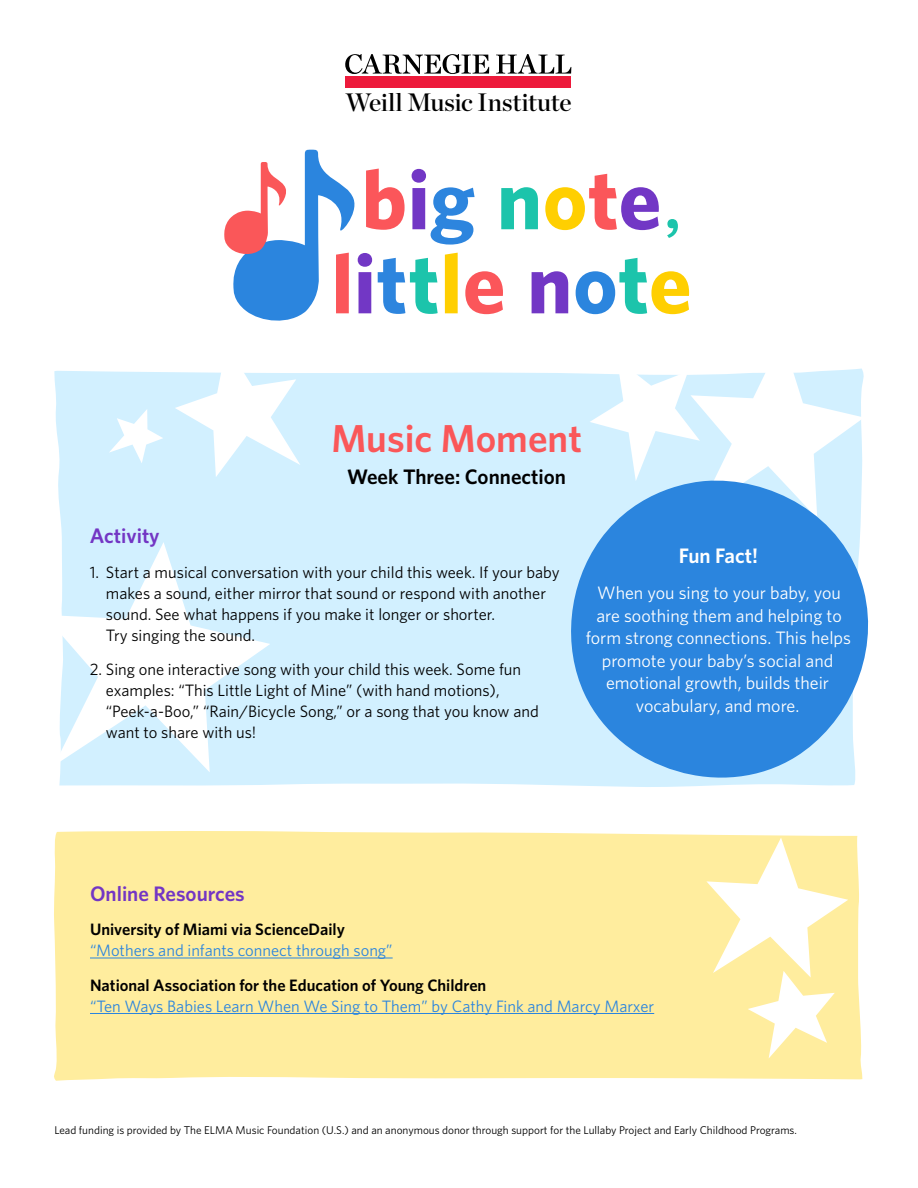
<style>
.page{position:relative;width:918px;height:1188px;background:#fff}
.page>*{position:absolute;margin:0;border:0;box-sizing:border-box;transform-origin:0 0}
.t1{font:600 39px "Whitney";color:#fa5759}
.t2{font:25.2px "Chronicle Display Semi";letter-spacing:-.005em;color:#000}
.t3{font:600 21px "Whitney";color:#7336c4}
.t4{font:600 21px "Whitney";color:#000}
.t5{font:600 21px "Whitney";color:#fff}
.t6{font:18px/22.5px "Whitney";color:#fff;text-align:center}
.t7{font:16.5px/21px "Whitney";color:#000}
.t8{font:16.5px "Whitney";color:#2b85de}
.t9{font:600 16.5px "Whitney";color:#000}
.t10{font:11.25px "Whitney";color:#000}
</style>
<div class="page">
<div style="left:54px;top:371px;width:536px;height:415px;background:#d2f0ff"></div>
<svg style="left:175px;top:371px;width:125px;height:106px"></svg>
<svg style="left:54px;top:542px;width:216px;height:230px;fill:#d2f0ff"></svg>
<svg style="left:590px;top:368px;width:274px;height:108px"></svg>
<svg style="left:109px;top:409px;width:54px;height:54px"></svg>
<div style="left:54px;top:831px;width:808px;height:250px;background:#ffed9e"></div>
<svg style="left:706px;top:838px;width:142px;height:221px"></svg>
<hr style="left:90px;top:958px;width:303px;height:1px;background:#2b85de">
<hr style="left:90px;top:1013px;width:564px;height:1px;background:#2b85de">
<svg style="left:345px;top:54px;width:144px;height:20px"></svg>
<svg style="left:496px;top:54px;width:75px;height:20px"></svg>
<div style="left:346px;top:76px;width:225px;height:12px;background:#ed1a3b"></div>
<svg style="left:562px;top:476px;width:307px;height:311px;background:#5aa2e6"></svg>
<svg style="left:224px;top:150px;width:465px;height:171px"></svg>
<h2 class="t2" style="left:345px;top:83px;width:228px">Weill Music Institute</h2>
<h1 class="t1" style="left:331px;top:413px;width:252px">Music Moment</h1>
<p class="t4" style="left:347px;top:463px;width:220px">Week Three: Connection</p>
<p class="t3" style="left:90px;top:522px;width:71px">Activity</p>
<p class="t7" style="left:106px;top:561px;width:455px;text-indent:-16px">1. Start a musical conversation with your child this week. If your baby makes a sound, either mirror that sound or respond with another sound. See what happens if you make it longer or shorter.<br>Try singing the sound.</p>
<p class="t7" style="left:106px;top:659px;width:434px;text-indent:-16px">2. Sing one interactive song with your child this week. Some fun examples: “This Little Light of Mine” (with hand motions), “Peek-a-Boo,” “Rain/Bicycle Song,” or a song that you know and want to share with us!</p>
<p class="t5" style="left:679px;top:542px;width:81px">Fun Fact!</p>
<p class="t6" style="left:586px;top:581px;width:267px">When you sing to your baby, you are soothing them and helping to form strong connections. This helps promote your baby’s social and emotional growth, builds their vocabulary, and more.</p>
<p class="t3" style="left:90px;top:880px;width:156px">Online Resources</p>
<p class="t9" style="left:90px;top:919px;width:256px">University of Miami via ScienceDaily</p>
<p class="t8" style="left:90px;top:940px;width:304px">“Mothers and infants connect through song”</p>
<p class="t9" style="left:90px;top:974px;width:398px">National Association for the Education of Young Children</p>
<p class="t8" style="left:90px;top:995px;width:566px">“Ten Ways Babies Learn When We Sing to Them” by Cathy Fink and Marcy Marxer</p>
<p class="t10" style="left:54px;top:1123px;width:744px">Lead funding is provided by The ELMA Music Foundation (U.S.) and an anonymous donor through support for the Lullaby Project and Early Childhood Programs.</p>
</div>
